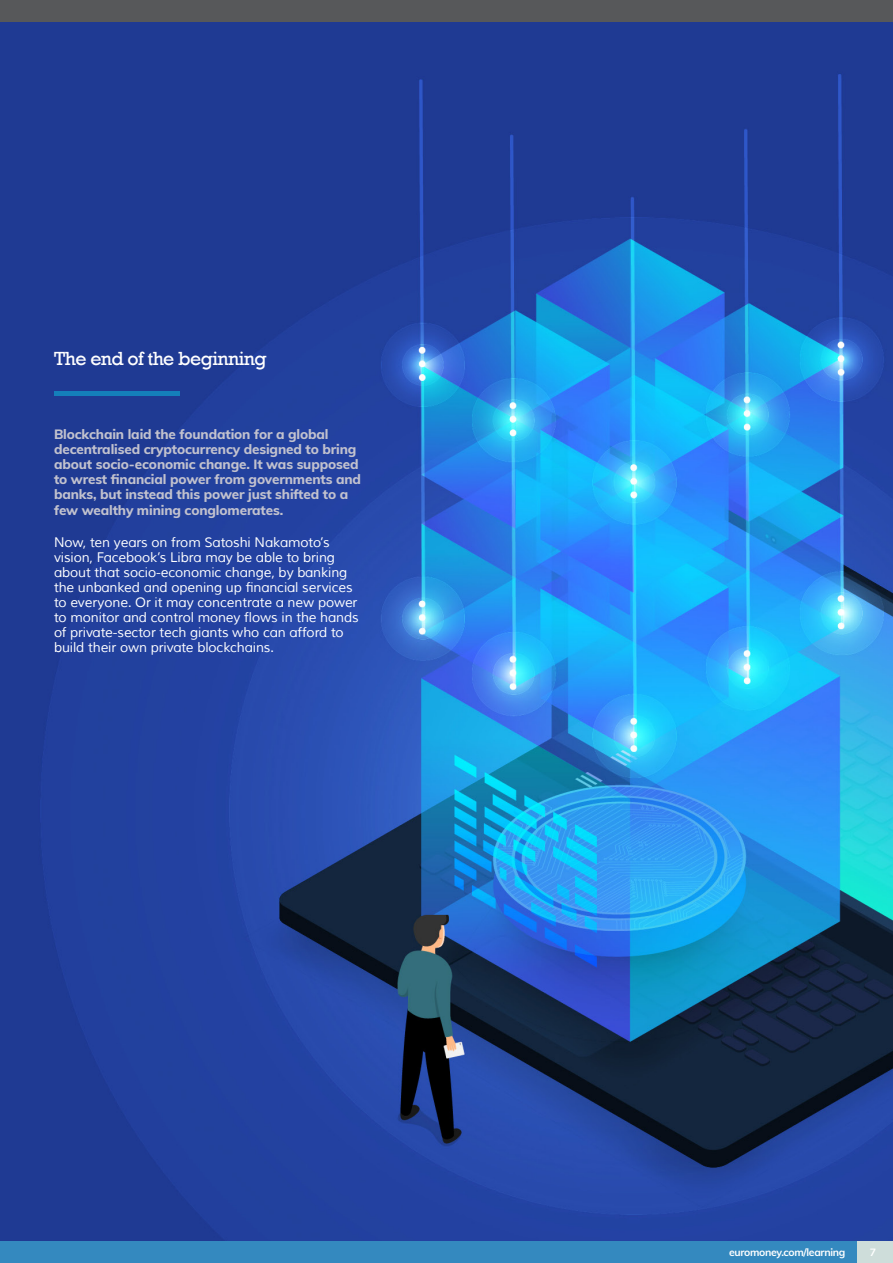
<style>
.page{position:relative;width:893px;height:1263px;background:#fff}
.page>*{position:absolute;margin:0;border:0;box-sizing:border-box;transform-origin:0 0}
.t1{font:19.5px "Rockwell";letter-spacing:-.03em;color:#fff}
.t2{font:13.5px/15px "Muli";letter-spacing:-.01em;color:#fff}
.t3{font:800 13.5px/15px "Muli";letter-spacing:-.01em;color:#c2c2ce}
.t4{font:700 10.5px "Muli";letter-spacing:-.03em;color:#fff}
</style>
<div class="page">
<img style="left:0;top:22px;width:893px;height:1219px">
<hr style="left:54px;top:391px;width:126px;height:4px;background:#147fba">
<div style="left:0;top:1241px;width:893px;height:22px;background:#3489bf"></div>
<div style="left:857px;top:1241px;width:36px;height:22px;background:#ceddda"></div>
<div style="left:0;top:0;width:893px;height:22px;background:#57585a"></div>
<p class="t1" style="left:54px;top:347px;width:214px">The end of the beginning</p>
<p class="t3" style="left:54px;top:426px;width:309px">Blockchain laid the foundation for a global decentralised cryptocurrency designed to bring about socio-economic change. It was supposed to wrest financial power from governments and banks, but instead this power just shifted to a</p>
<p class="t3" style="left:54px;top:502px;width:231px">few wealthy mining conglomerates.</p>
<p class="t2" style="left:54px;top:535px;width:306px">Now, ten years on from Satoshi Nakamoto’s vision, Facebook’s Libra may be able to bring about that socio-economic change, by banking the unbanked and opening up financial services to everyone. Or it may concentrate a new power to monitor and control money flows in the hands of private-sector tech giants who can afford to build their own private blockchains.</p>
<p class="t4" style="left:729px;top:1244px;width:118px">euromoney.com/learning</p>
<p class="t4" style="left:870px;top:1244px;width:8px">7</p>
</div>
